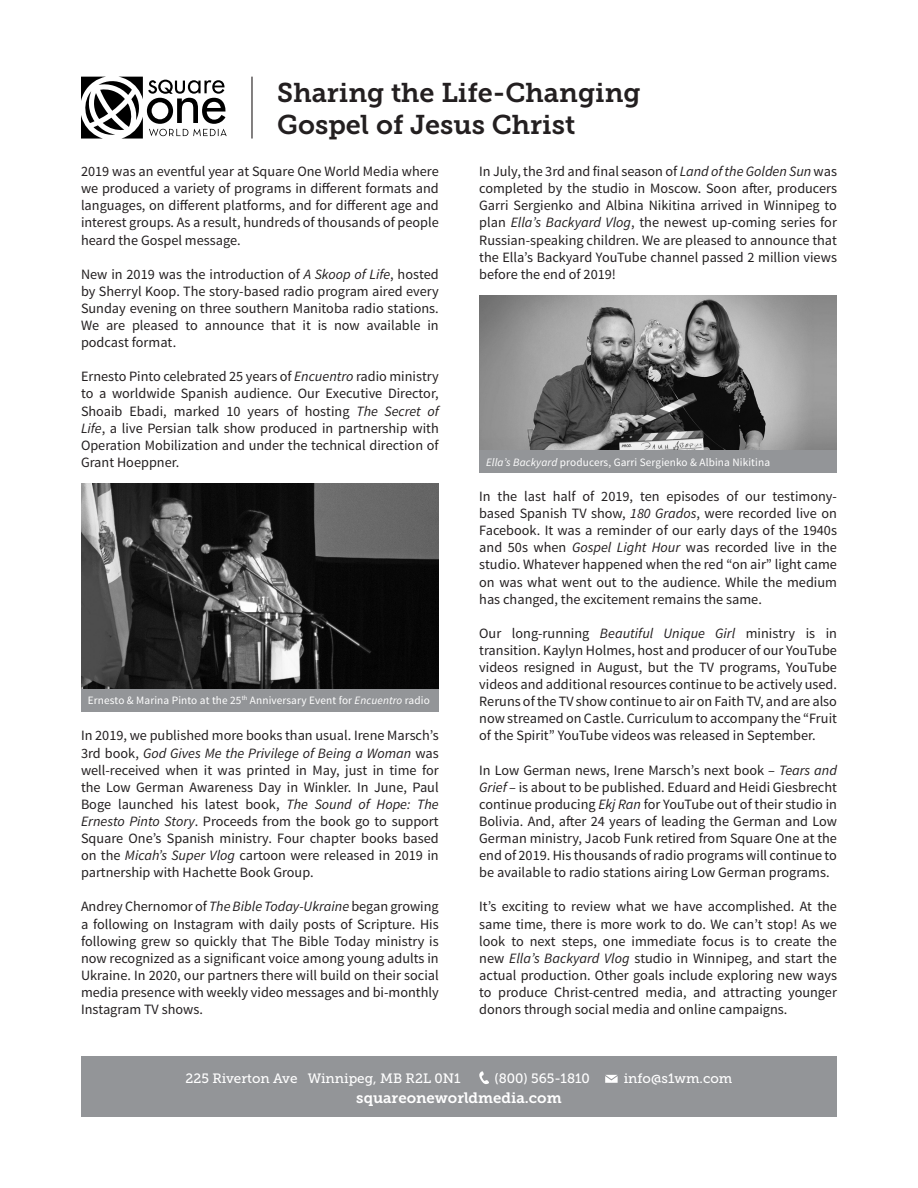
<style>
.page{position:relative;width:918px;height:1188px;background:#fff}
.page>*{position:absolute;margin:0;border:0;box-sizing:border-box;transform-origin:0 0}
.t1{font:27px "Museo Slab 700";color:#231f20}
.t2{font:15px "Museo Slab 700";color:#fff}
.t3{font:14.25px/17.1px "Source Sans Pro";color:#231f20;text-align:justify}
.t4{font:13.5px "Museo Slab 500";color:#fff}
.t5{font:11.25px "Source Sans Pro";letter-spacing:.01em;color:#fff}
.s1{font-style:italic}
</style>
<div class="page">
<svg style="left:81px;top:77px;width:146px;height:62px"></svg>
<hr style="left:251px;top:77px;width:2px;height:62px;background:#231f20">
<img style="left:479px;top:295px;width:358px;height:155px">
<div style="left:479px;top:450px;width:358px;height:23px;background:#939598"></div>
<img style="left:81px;top:484px;width:358px;height:205px">
<div style="left:81px;top:689px;width:358px;height:22px;background:#939598"></div>
<div style="left:81px;top:1057px;width:756px;height:60px;background:#939598"></div>
<svg style="left:479px;top:1071px;width:10px;height:13px"></svg>
<svg style="left:605px;top:1075px;width:13px;height:8px"></svg>
<p class="t1" style="left:277px;top:77px;width:365px">Sharing the Life-Changing</p>
<p class="t1" style="left:277px;top:109px;width:299px">Gospel of Jesus Christ</p>
<p class="t3" style="left:81px;top:163px;width:359px">2019 was an eventful year at Square One World Media where we produced a variety of programs in different formats and languages, on different platforms, and for different age and interest groups. As a result, hundreds of thousands of people heard the Gospel message.</p>
<p class="t3" style="left:81px;top:266px;width:359px">New in 2019 was the introduction of <span class="s1">A Skoop of Life</span>, hosted by Sherryl Koop. The story-based radio program aired every Sunday evening on three southern Manitoba radio stations.<br>We are pleased to announce that it is now available in podcast format.</p>
<p class="t3" style="left:81px;top:368px;width:359px">Ernesto Pinto celebrated 25 years of <span class="s1">Encuentro</span> radio ministry to a worldwide Spanish audience. Our Executive Director, Shoaib Ebadi, marked 10 years of hosting <span class="s1">The Secret of Life</span>, a live Persian talk show produced in partnership with Operation Mobilization and under the technical direction of Grant Hoeppner.</p>
<p class="t5" style="left:88px;top:693px;width:344px">Ernesto &amp; Marina Pinto at the 25<sup>th</sup> Anniversary Event for <span class="s1">Encuentro</span> radio</p>
<p class="t3" style="left:81px;top:727px;width:359px">In 2019, we published more books than usual. Irene Marsch’s 3rd book, <span class="s1">God Gives Me the Privilege of Being a Woman</span> was well-received when it was printed in May, just in time for the Low German Awareness Day in Winkler. In June, Paul Boge launched his latest book, <span class="s1">The Sound of Hope: The Ernesto Pinto Story</span>. Proceeds from the book go to support Square One’s Spanish ministry. Four chapter books based on the <span class="s1">Micah’s Super Vlog</span> cartoon were released in 2019 in partnership with Hachette Book Group.</p>
<p class="t3" style="left:81px;top:898px;width:359px">Andrey Chernomor of <span class="s1">The Bible Today-Ukraine</span> began growing a following on Instagram with daily posts of Scripture. His following grew so quickly that The Bible Today ministry is now recognized as a significant voice among young adults in Ukraine. In 2020, our partners there will build on their social media presence with weekly video messages and bi-monthly Instagram TV shows.</p>
<p class="t3" style="left:479px;top:163px;width:359px">In July, the 3rd and final season of <span class="s1">Land of the Golden Sun</span> was completed by the studio in Moscow. Soon after, producers Garri Sergienko and Albina Nikitina arrived in Winnipeg to plan <span class="s1">Ella’s Backyard Vlog</span>, the newest up-coming series for Russian-speaking children. We are pleased to announce that the Ella’s Backyard YouTube channel passed 2 million views before the end of 2019!</p>
<p class="t5" style="left:486px;top:455px;width:286px"><span class="s1">Ella’s Backyard</span> producers, Garri Sergienko &amp; Albina Nikitina</p>
<p class="t3" style="left:479px;top:488px;width:359px">In the last half of 2019, ten episodes of our testimony&shy;based Spanish TV show, <span class="s1">180 Grados</span>, were recorded live on Facebook. It was a reminder of our early days of the 1940s and 50s when <span class="s1">Gospel Light Hour</span> was recorded live in the studio. Whatever happened when the red “on air” light came on was what went out to the audience. While the medium has changed, the excitement remains the same.</p>
<p class="t3" style="left:479px;top:625px;width:359px">Our long-running <span class="s1">Beautiful Unique Girl</span> ministry is in transition. Kaylyn Holmes, host and producer of our YouTube videos resigned in August, but the TV programs, YouTube videos and additional resources continue to be actively used.<br>Reruns of the TV show continue to air on Faith TV, and are also now streamed on Castle. Curriculum to accompany the “Fruit of the Spirit” YouTube videos was released in September.</p>
<p class="t3" style="left:479px;top:762px;width:359px">In Low German news, Irene Marsch’s next book – <span class="s1">Tears and Grief</span> – is about to be published. Eduard and Heidi Giesbrecht continue producing <span class="s1">Ekj Ran</span> for YouTube out of their studio in Bolivia. And, after 24 years of leading the German and Low German ministry, Jacob Funk retired from Square One at the end of 2019. His thousands of radio programs will continue to be available to radio stations airing Low German programs.</p>
<p class="t3" style="left:479px;top:898px;width:359px">It’s exciting to review what we have accomplished. At the same time, there is more work to do. We can’t stop! As we look to next steps, one immediate focus is to create the new <span class="s1">Ella’s Backyard Vlog</span> studio in Winnipeg, and start the actual production. Other goals include exploring new ways to produce Christ-centred media, and attracting younger donors through social media and online campaigns.</p>
<p class="t4" style="left:186px;top:1071px;width:277px">225 Riverton Ave Winnipeg, MB R2L 0N1</p>
<p class="t4" style="left:494px;top:1071px;width:97px">(800) 565-1810</p>
<p class="t4" style="left:624px;top:1071px;width:110px">info@s1wm.com</p>
<p class="t2" style="left:356px;top:1089px;width:207px">squareoneworldmedia.com</p>
</div>
